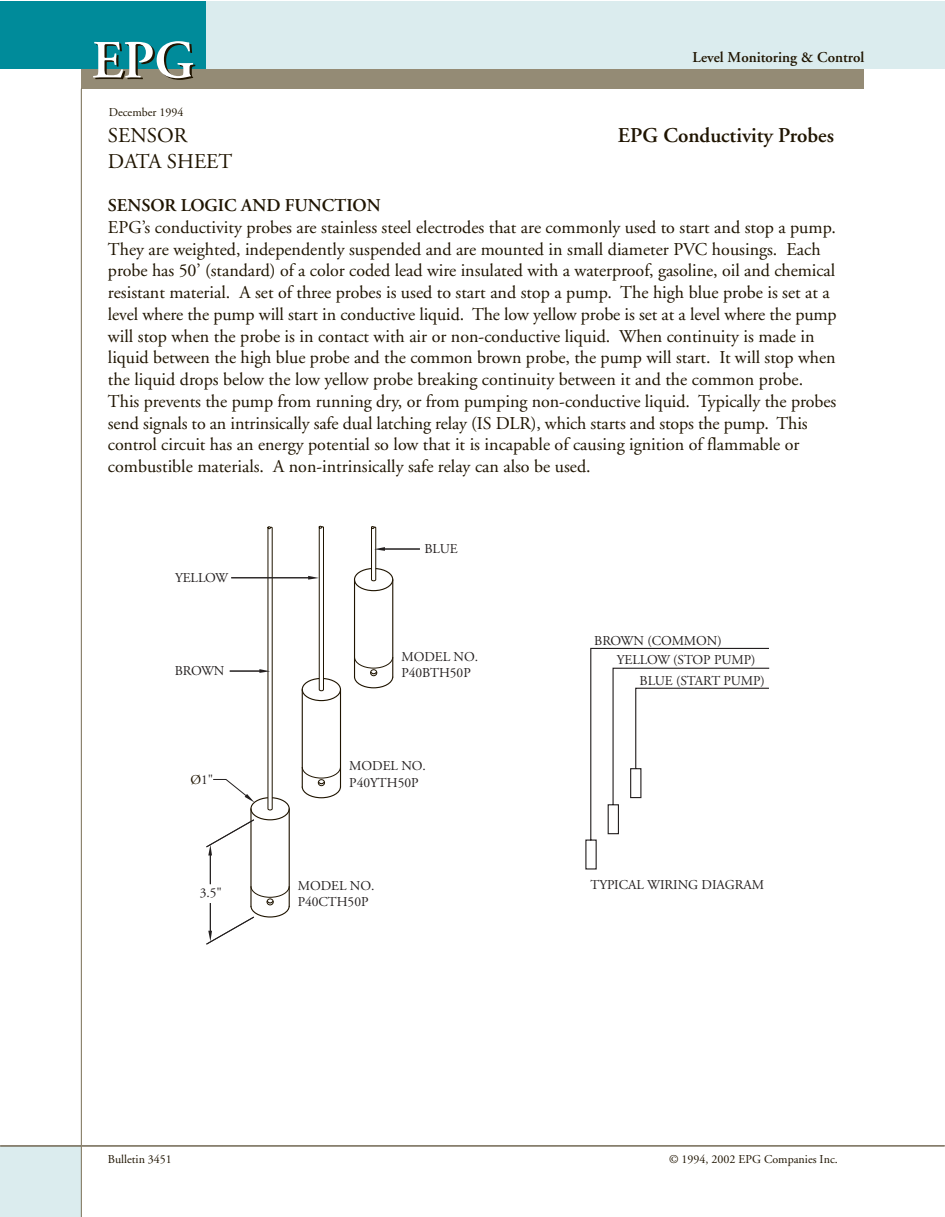
<style>
.page{position:relative;width:945px;height:1217px;background:#fff}
.page>*{position:absolute;margin:0;border:0;box-sizing:border-box;transform-origin:0 0}
.t1{font:600 53.55px "Adobe Garamond";color:#fff}
.t2{font:600 21px "Adobe Garamond";color:#1f1400}
.t3{font:21px "Adobe Garamond";color:#1f1400}
.t4{font:18px/21.8px "Adobe Garamond";color:#1f1400}
.t5{font:600 18px "Adobe Garamond";letter-spacing:-.005em;color:#1f1400}
.t6{font:600 15px "Adobe Garamond";color:#1f1400}
.t7{font:13.5px/16.5px "Adobe Garamond";letter-spacing:-.005em;color:#231f1f}
.t8{font:12px "Adobe Garamond";color:#1f1400}
.s1{color:#1f1400}
</style>
<div class="page">
<svg style="left:585px;top:647px;width:185px;height:223px"></svg>
<hr style="left:354px;top:579px;width:1px;height:98px;background:#1f1400">
<hr style="left:392px;top:579px;width:1px;height:98px;background:#1f1400">
<svg style="left:354px;top:656px;width:40px;height:33px"></svg>
<hr style="left:302px;top:689px;width:1px;height:98px;background:#1f1400">
<hr style="left:340px;top:689px;width:1px;height:98px;background:#1f1400">
<svg style="left:301px;top:766px;width:41px;height:33px"></svg>
<hr style="left:250px;top:808px;width:2px;height:98px;background:#1f1400">
<hr style="left:289px;top:808px;width:1px;height:98px;background:#1f1400">
<svg style="left:206px;top:885px;width:84px;height:60px"></svg>
<hr style="left:210px;top:853px;width:1px;height:31px;background:#231f1f">
<hr style="left:210px;top:903px;width:1px;height:30px;background:#231f1f">
<svg style="left:353px;top:526px;width:41px;height:66px"></svg>
<hr style="left:382px;top:549px;width:38px;height:1px;background:#231f1f">
<svg style="left:301px;top:525px;width:41px;height:176px"></svg>
<hr style="left:231px;top:577px;width:80px;height:1px;background:#231f1f">
<svg style="left:206px;top:526px;width:84px;height:329px"></svg>
<div style="left:206px;top:2px;width:739px;height:67px;background:#dbecee"></div>
<div style="left:81px;top:69px;width:783px;height:20px;background:#948b75"></div>
<div style="left:0;top:1px;width:206px;height:68px;background:#008b9a"></div>
<div style="left:0;top:1146px;width:81px;height:70px;background:#dbecee"></div>
<hr style="left:0;top:1145px;width:945px;height:1px;background:#948b75">
<hr style="left:81px;top:89px;width:1px;height:1127px;background:#948b75">
<h1 class="t1" style="left:92px;top:39px;width:104px">EPG</h1>
<p class="t6" style="left:693px;top:51px;width:173px">Level Monitoring &amp; Control</p>
<p class="t8" style="left:109px;top:107px;width:76px">December 1994</p>
<p class="t3" style="left:108px;top:127px;width:81px">SENSOR</p>
<p class="t2" style="left:618px;top:127px;width:218px">EPG Conductivity Probes</p>
<p class="t3" style="left:108px;top:152px;width:126px">DATA SHEET</p>
<p class="t5" style="left:108px;top:198px;width:274px">SENSOR LOGIC AND FUNCTION</p>
<p class="t4" style="left:108px;top:218px;width:730px">EPG’s conductivity probes are stainless steel electrodes that are commonly used to start and stop a pump.<br>They are weighted, independently suspended and are mounted in small diameter PVC housings. Each probe has 50’ (standard) of a color coded lead wire insulated with a waterproof, gasoline, oil and chemical resistant material. A set of three probes is used to start and stop a pump. The high blue probe is set at a level where the pump will start in conductive liquid. The low yellow probe is set at a level where the pump will stop when the probe is in contact with air or non-conductive liquid. When continuity is made in liquid between the high blue probe and the common brown probe, the pump will start. It will stop when the liquid drops below the low yellow probe breaking continuity between it and the common probe.<br>This prevents the pump from running dry, or from pumping non-conductive liquid. Typically the probes send signals to an intrinsically safe dual latching relay (IS DLR), which starts and stops the pump. This control circuit has an energy potential so low that it is incapable of causing ignition of flammable or combustible materials. A non-intrinsically safe relay can also be used.</p>
<p class="t7" style="left:175px;top:570px;width:55px">YELLOW</p>
<p class="t7" style="left:175px;top:664px;width:51px">BROWN</p>
<p class="t7" style="left:425px;top:542px;width:35px">BLUE</p>
<p class="t7" style="left:401px;top:649px;width:78px">MODEL NO.<br>P40BTH50P</p>
<p class="t7" style="left:349px;top:759px;width:78px">MODEL NO.</p>
<p class="t7" style="left:190px;top:773px;width:24px"><span class="s1">Ø</span>1"</p>
<p class="t7" style="left:349px;top:775px;width:71px">P40YTH50P</p>
<p class="t7" style="left:200px;top:885px;width:24px">3.5"</p>
<p class="t7" style="left:298px;top:878px;width:78px">MODEL NO.<br>P40CTH50P</p>
<p class="t8" style="left:108px;top:1154px;width:66px">Bulletin 3451</p>
<p class="t7" style="left:594px;top:633px;width:129px">BROWN (COMMON)</p>
<p class="t7" style="left:617px;top:653px;width:140px">YELLOW (STOP PUMP)</p>
<p class="t7" style="left:640px;top:673px;width:127px">BLUE (START PUMP)</p>
<p class="t7" style="left:590px;top:878px;width:175px">TYPICAL WIRING DIAGRAM</p>
<p class="t8" style="left:669px;top:1154px;width:170px">© 1994, 2002 EPG Companies Inc.</p>
</div>
